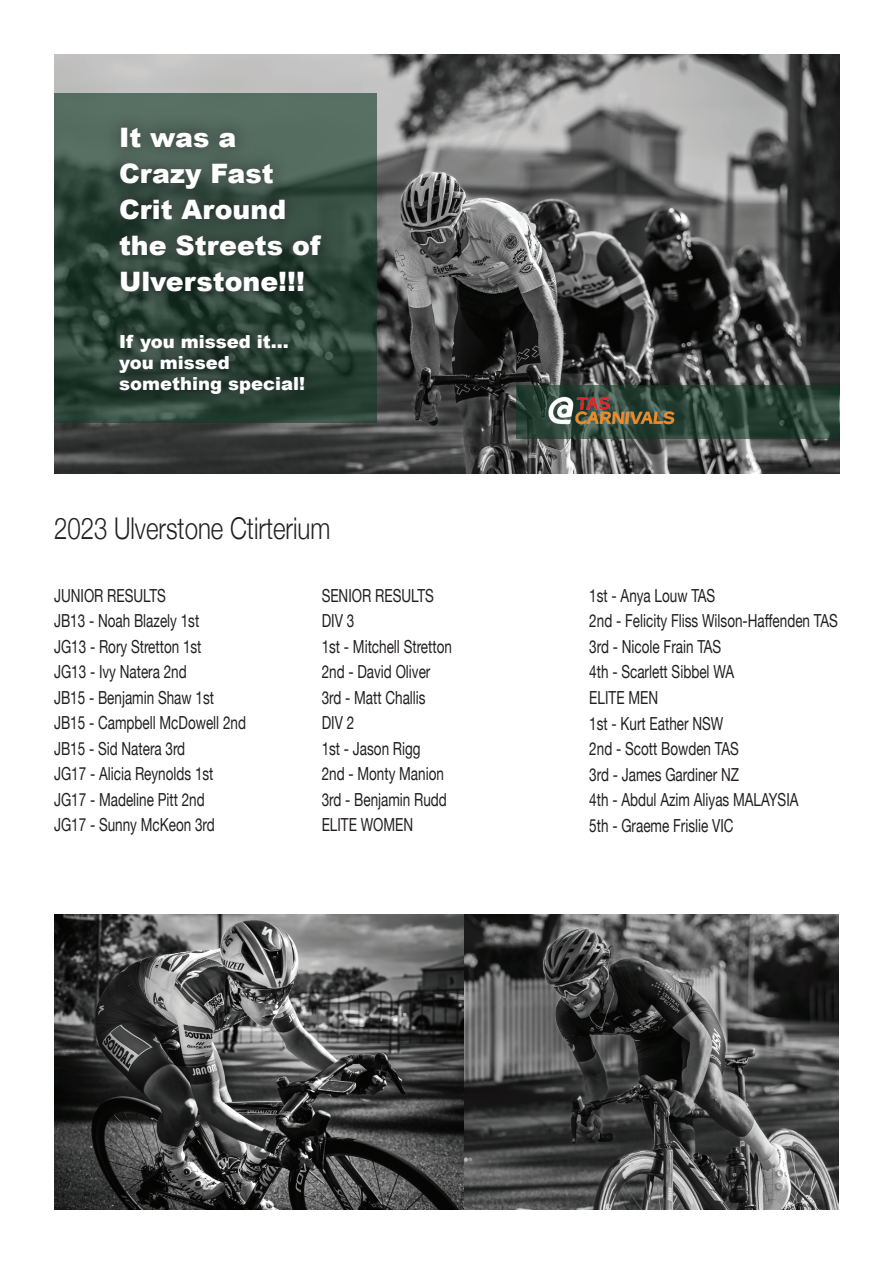
<style>
.page{position:relative;width:893px;height:1263px;background:#fff}
.page>*{position:absolute;margin:0;border:0;box-sizing:border-box;transform-origin:0 0}
.t1{font:300 30px "Helvetica Neue";color:#231f20;scale:.8 1}
.t2{font:900 26.85px/36px "Arial";color:#fff}
.t3{font:18px/25.5px "Helvetica Neue";color:#231f20;scale:.75 1}
.t4{font:900 18px/21px "Arial";color:#fff}
</style>
<div class="page">
<img style="left:54px;top:54px;width:786px;height:419px">
<svg style="left:54px;top:94px;width:322px;height:329px;background:#374f43"></svg>
<div style="left:103px;top:111px;width:234px;height:299px;background:#231f20;opacity:.75"></div>
<svg style="left:517px;top:385px;width:322px;height:54px;background:#2c4439"></svg>
<img style="left:547px;top:391px;width:131px;height:39px">
<img style="left:463px;top:914px;width:376px;height:295px">
<img style="left:54px;top:914px;width:409px;height:295px">
<h2 class="t2" style="left:119px;top:118px;width:203px">It was a<br>Crazy Fast<br>Crit Around the Streets of<br>Ulverstone!!!</h2>
<p class="t4" style="left:119px;top:330px;width:188px">If you missed it... you missed something special!</p>
<h1 class="t1" style="left:54px;top:504px;width:347px">2023 Ulverstone Ctirterium</h1>
<p class="t3" style="left:54px;top:584px;width:258px">JUNIOR RESULTS<br>JB13 - Noah Blazely 1st<br>JG13 - Rory Stretton 1st<br>JG13 - Ivy Natera 2nd<br>JB15 - Benjamin Shaw 1st<br>JB15 - Campbell McDowell 2nd<br>JB15 - Sid Natera 3rd<br>JG17 - Alicia Reynolds 1st<br>JG17 - Madeline Pitt 2nd<br>JG17 - Sunny McKeon 3rd</p>
<p class="t3" style="left:322px;top:584px;width:175px">SENIOR RESULTS<br>DIV 3<br>1st - Mitchell Stretton<br>2nd - David Oliver<br>3rd - Matt Challis<br>DIV 2<br>1st - Jason Rigg<br>2nd - Monty Manion<br>3rd - Benjamin Rudd<br>ELITE WOMEN</p>
<p class="t3" style="left:589px;top:584px;width:333px">1st - Anya Louw TAS<br>2nd - Felicity Fliss Wilson-Haffenden TAS<br>3rd - Nicole Frain TAS<br>4th - Scarlett Sibbel WA<br>ELITE MEN<br>1st - Kurt Eather NSW<br>2nd - Scott Bowden TAS<br>3rd - James Gardiner NZ<br>4th - Abdul Azim Aliyas MALAYSIA<br>5th - Graeme Frislie VIC</p>
</div>
